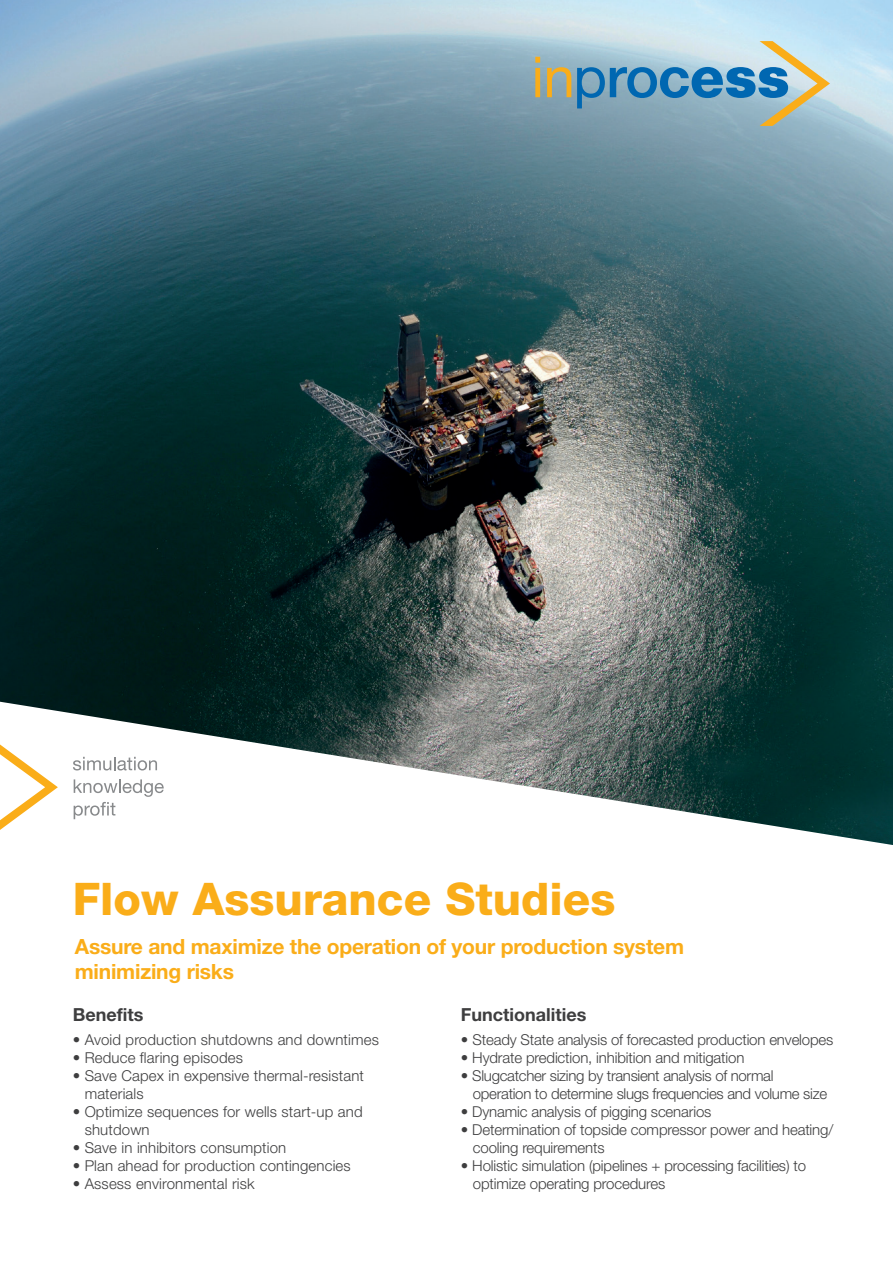
<style>
.page{position:relative;width:893px;height:1263px;background:#fff}
.page>*{position:absolute;margin:0;border:0;box-sizing:border-box;transform-origin:0 0}
.t1{font:800 45px "Helvetica Neue";color:#faad19}
.t2{font:700 21px "Helvetica Neue";letter-spacing:-.01em;color:#faad19}
.t3{font:700 18px "Helvetica Neue";color:#3e3e3f}
.t4{font:300 15px/18px "Helvetica Neue";letter-spacing:-.01em;color:#3e3e3f}
.t5{font:300 15px/18px "Helvetica Neue";letter-spacing:.01em;color:#3e3e3f}
</style>
<div class="page">
<img style="left:0;top:0;width:893px;height:845px">
<svg style="left:0;top:744px;width:58px;height:86px"></svg>
<svg style="left:73px;top:757px;width:84px;height:13px"></svg>
<svg style="left:74px;top:779px;width:90px;height:40px"></svg>
<svg style="left:535px;top:57px;width:5px;height:40px"></svg>
<svg style="left:547px;top:67px;width:24px;height:30px"></svg>
<svg style="left:577px;top:41px;width:253px;height:85px;background:#8fb3c2"></svg>
<p class="t1" style="left:73px;top:873px;width:544px">Flow Assurance Studies</p>
<p class="t2" style="left:75px;top:934px;width:611px">Assure and maximize the operation of your production system</p>
<p class="t2" style="left:75px;top:959px;width:161px">minimizing risks</p>
<p class="t3" style="left:73px;top:1004px;width:72px">Benefits</p>
<p class="t5" style="left:73px;top:1030px;width:308px">• Avoid production shutdowns and downtimes</p>
<p class="t5" style="left:73px;top:1048px;width:172px">• Reduce flaring episodes</p>
<p class="t5" style="left:85px;top:1066px;width:281px;text-indent:-12px">• Save Capex in expensive thermal-resistant materials</p>
<p class="t5" style="left:85px;top:1102px;width:279px;text-indent:-12px">• Optimize sequences for wells start-up and shutdown</p>
<p class="t5" style="left:73px;top:1138px;width:215px">• Save in inhibitors consumption</p>
<p class="t5" style="left:73px;top:1156px;width:280px">• Plan ahead for production contingencies</p>
<p class="t5" style="left:73px;top:1174px;width:183px">• Assess environmental risk</p>
<p class="t3" style="left:461px;top:1004px;width:127px">Functionalities</p>
<p class="t4" style="left:461px;top:1030px;width:374px">• Steady State analysis of forecasted production envelopes</p>
<p class="t4" style="left:461px;top:1048px;width:285px">• Hydrate prediction, inhibition and mitigation</p>
<p class="t4" style="left:473px;top:1066px;width:356px;text-indent:-12px">• Slugcatcher sizing by transient analysis of normal operation to determine slugs frequencies and volume size</p>
<p class="t4" style="left:461px;top:1102px;width:252px">• Dynamic analysis of pigging scenarios</p>
<p class="t4" style="left:473px;top:1120px;width:362px;text-indent:-12px">• Determination of topside compressor power and heating/ cooling requirements</p>
<p class="t4" style="left:473px;top:1156px;width:335px;text-indent:-12px">• Holistic simulation (pipelines + processing facilities) to optimize operating procedures</p>
</div>
